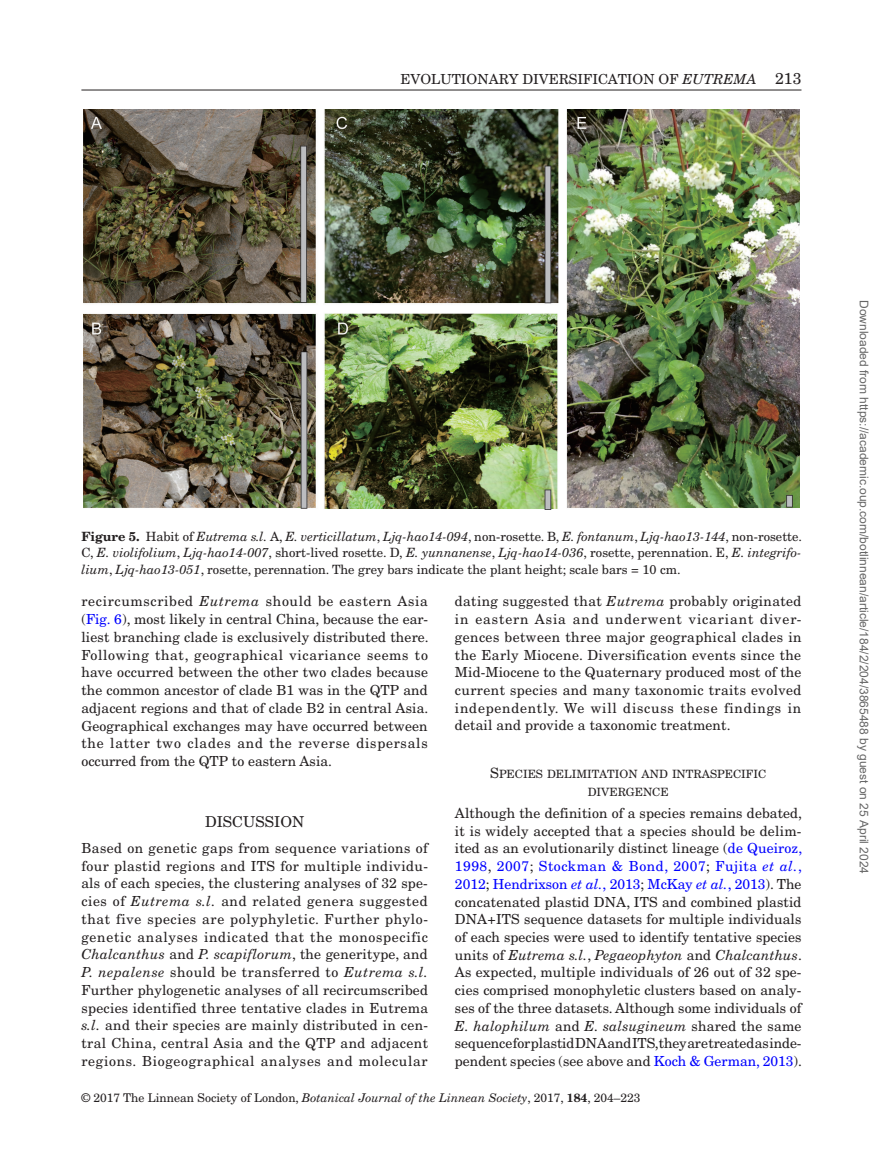
<style>
.page{position:relative;width:893px;height:1174px;background:#fff}
.page>*{position:absolute;margin:0;border:0;box-sizing:border-box;transform-origin:0 0}
.t1{font:15px "New Century Schlbk";color:#231f20}
.t2{font:13.8px/17.7px "New Century Schlbk";letter-spacing:.01em;color:#231f20;text-align:justify}
.t3{font:12.75px/16.5px "New Century Schlbk";color:#231f20;text-align:justify}
.t4{font:12px "Arial";color:#666}
.t5{font:12px "New Century Schlbk";color:#231f20}
.t6{font:11.4px/17.7px "New Century Schlbk Roman SC800";color:#231f20;text-align:center}
.s1{font-style:italic}
.s2{font-size:15.75px}
.s3{font-weight:700}
.s4{color:#00f}
.s5{font-size:14.25px}
.s6{font-style:italic;color:#00f}
</style>
<div class="page">
<hr style="left:81px;top:90px;width:720px;height:1px;background:#231f20">
<img style="left:83px;top:110px;width:716px;height:399px">
<p class="t2" style="left:401px;top:70px;width:402px">EVOLUTIONARY DIVERSIFICATION OF <span class="s1">EUTREMA</span> <span class="s2">213</span></p>
<p class="t3" style="left:81px;top:528px;width:722px"><span class="s3">Figure 5.</span> Habit of <span class="s1">Eutrema s.l.</span> A, <span class="s1">E. verticillatum</span>, <span class="s1">Ljq-hao14-094</span>, non-rosette. B, <span class="s1">E. fontanum</span>, <span class="s1">Ljq-hao13-144</span>, non-rosette.<br>C, <span class="s1">E. violifolium</span>, <span class="s1">Ljq-hao14-007</span>, short-lived rosette. D, <span class="s1">E. yunnanense</span>, <span class="s1">Ljq-hao14-036</span>, rosette, perennation. E, <span class="s1">E. integrifo&shy;lium</span>, <span class="s1">Ljq-hao13-051</span>, rosette, perennation. The grey bars indicate the plant height; scale bars = 10 cm.</p>
<p class="t2" style="left:81px;top:592px;width:349px">recircumscribed <span class="s1">Eutrema</span> should be eastern Asia (<span class="s4">Fig. 6</span>), most likely in central China, because the ear&shy;liest branching clade is exclusively distributed there.<br>Following that, geographical vicariance seems to have occurred between the other two clades because the common ancestor of clade B1 was in the QTP and adjacent regions and that of clade B2 in central Asia.<br>Geographical exchanges may have occurred between the latter two clades and the reverse dispersals occurred from the QTP to eastern Asia.</p>
<p class="t1" style="left:205px;top:812px;width:101px">DISCUSSION</p>
<p class="t2" style="left:81px;top:839px;width:348px">Based on genetic gaps from sequence variations of four plastid regions and ITS for multiple individu&shy;als of each species, the clustering analyses of 32 spe&shy;cies of <span class="s1">Eutrema s.l.</span> and related genera suggested that five species are polyphyletic. Further phylo&shy;genetic analyses indicated that the monospecific <span class="s1">Chalcanthus</span> and <span class="s1">P. scapiflorum</span>, the generitype, and <span class="s1">P. nepalense</span> should be transferred to <span class="s1">Eutrema s.l.<br></span>Further phylogenetic analyses of all recircumscribed species identified three tentative clades in Eutrema <span class="s1">s.l.</span> and their species are mainly distributed in cen&shy;tral China, central Asia and the QTP and adjacent regions. Biogeographical analyses and molecular</p>
<p class="t2" style="left:455px;top:592px;width:348px">dating suggested that <span class="s1">Eutrema</span> probably originated in eastern Asia and underwent vicariant diver&shy;gences between three major geographical clades in the Early Miocene. Diversification events since the Mid-Miocene to the Quaternary produced most of the current species and many taxonomic traits evolved independently. We will discuss these findings in detail and provide a taxonomic treatment.</p>
<p class="t6" style="left:490px;top:765px;width:278px"><span class="s5">S</span>PECIES DELIMITATION AND INTRASPECIFIC<br>DIVERGENCE</p>
<p class="t2" style="left:455px;top:804px;width:349px">Although the definition of a species remains debated, it is widely accepted that a species should be delim&shy;ited as an evolutionarily distinct lineage (<span class="s4">de Queiroz, 1998</span>, <span class="s4">2007</span>; <span class="s4">Stockman &amp; Bond, 2007</span>; <span class="s4">Fujita</span> <span class="s6">et al.</span><span class="s4">, 2012</span>; <span class="s4">Hendrixson</span> <span class="s6">et al.</span><span class="s4">, 2013</span>; <span class="s4">McKay</span> <span class="s6">et al.</span><span class="s4">, 2013</span>). The concatenated plastid DNA, ITS and combined plastid DNA+ITS sequence datasets for multiple individuals of each species were used to identify tentative species units of <span class="s1">Eutrema s.l.</span>, <span class="s1">Pegaeophyton</span> and <span class="s1">Chalcanthus</span>.<br>As expected, multiple individuals of 26 out of 32 spe&shy;cies comprised monophyletic clusters based on analy&shy;ses of the three datasets. Although some individuals of <span class="s1">E. halophilum</span> and <span class="s1">E. salsugineum</span> shared the same sequence for plastid DNA and ITS, they are treated as inde&shy;pendent species (see above and <span class="s4">Koch &amp; German, 2013</span>).</p>
<p class="t5" style="left:81px;top:1090px;width:560px">© 2017 The Linnean Society of London, <span class="s1">Botanical Journal of the Linnean Society</span>, 2017, <span class="s3">184</span>, 204–223</p>
<p class="t4" style="left:868px;top:300px;width:575px;rotate:90deg">Downloaded from https://academic.oup.com/botlinnean/article/184/2/204/3865488 by guest on 25 April 2024</p>
</div>
